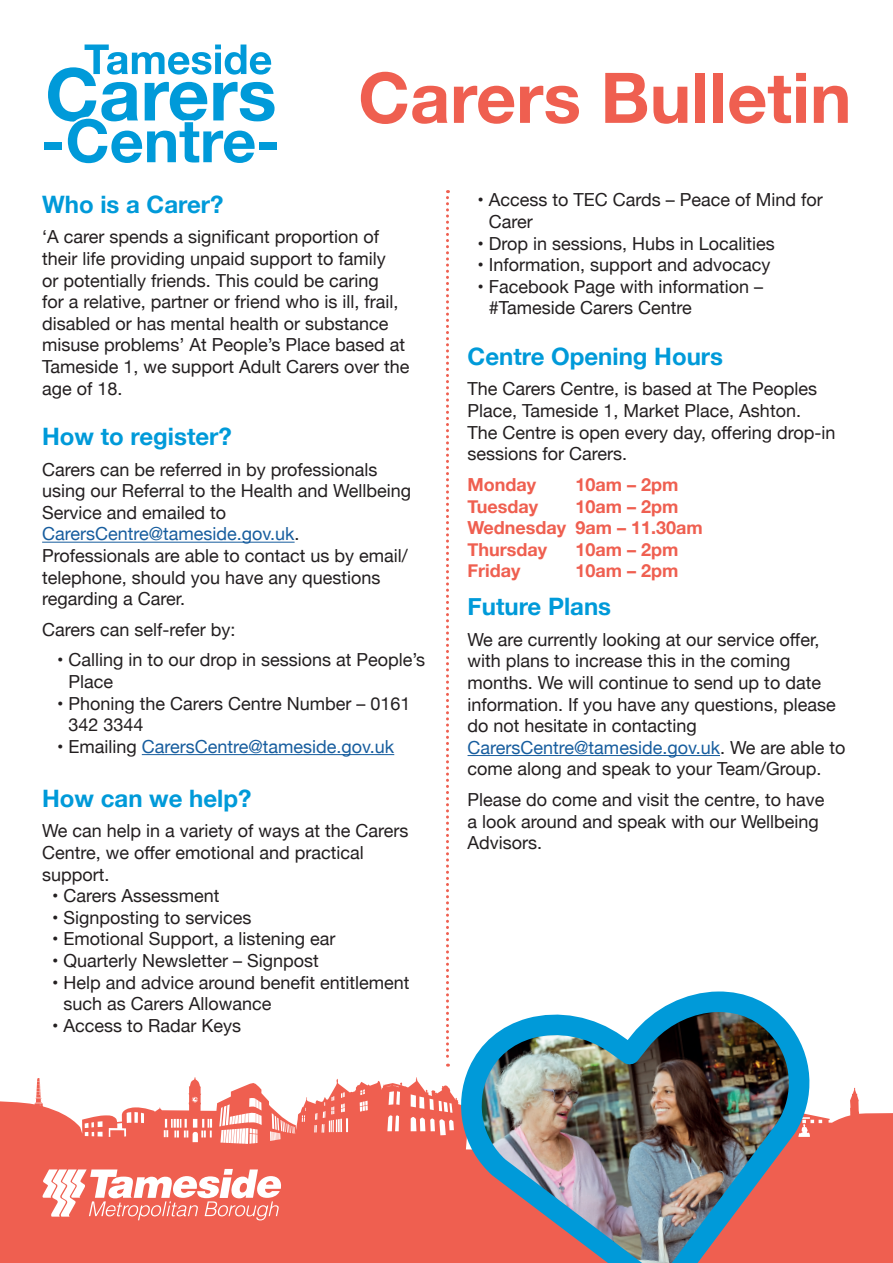
<style>
.page{position:relative;width:893px;height:1263px;background:#fff}
.page>*{position:absolute;margin:0;border:0;box-sizing:border-box;transform-origin:0 0}
.t1{font:700 69.9px "Helvetica Neue";color:#ef5f50}
.t2{font:700 24px "Helvetica Neue";color:#009ad9}
.t3{font:18px/21.6px "Helvetica Neue";color:#231f20}
.t4{font:700 18px/21.6px "Helvetica Neue";color:#ef5f50}
.t5{font:18px "Helvetica Neue";color:#175d9e}
.s1{color:#175d9e}
.s2{color:#231f20}
</style>
<div class="page">
<svg style="left:44px;top:44px;width:231px;height:120px"></svg>
<div style="left:259px;top:142px;width:18px;height:8px;background:#009ad9"></div>
<svg style="left:0;top:1077px;width:893px;height:78px;fill:#ef5f50"></svg>
<div style="left:0;top:1155px;width:893px;height:108px;background:#ef5f50"></div>
<svg style="left:42px;top:1169px;width:239px;height:51px"></svg>
<img style="left:453px;top:991px;width:364px;height:272px">
<hr style="left:42px;top:542px;width:253px;height:1px;background:#175d9e">
<hr style="left:142px;top:754px;width:252px;height:1px;background:#175d9e">
<hr style="left:468px;top:755px;width:252px;height:1px;background:#175d9e">
<svg style="left:446px;top:190px;width:3px;height:876px"></svg>
<h1 class="t1" style="left:358px;top:43px;width:495px">Carers Bulletin</h1>
<h2 class="t2" style="left:42px;top:185px;width:183px">Who is a Carer?</h2>
<p class="t3" style="left:42px;top:227px;width:369px">‘A carer spends a significant proportion of their life providing unpaid support to family<br>or potentially friends. This could be caring<br>for a relative, partner or friend who is ill, frail, disabled or has mental health or substance misuse problems’ At People’s Place based at Tameside 1, we support Adult Carers over the age of 18.</p>
<h2 class="t2" style="left:42px;top:418px;width:191px">How to register?</h2>
<p class="t3" style="left:42px;top:459px;width:371px">Carers can be referred in by professionals using our Referral to the Health and Wellbeing Service and emailed to <span class="s1">CarersCentre@tameside.gov.uk</span>.<br>Professionals are able to contact us by email/ telephone, should you have any questions regarding a Carer.</p>
<p class="t3" style="left:42px;top:620px;width:195px">Carers can self-refer by:</p>
<p class="t3" style="left:68px;top:650px;width:358px;text-indent:-11px">• Calling in to our drop in sessions at People’s<br>Place</p>
<p class="t3" style="left:68px;top:693px;width:344px;text-indent:-11px">• Phoning the Carers Centre Number – 0161<br>342 3344</p>
<p class="t5" style="left:57px;top:733px;width:339px"><span class="s2">• Emailing</span> CarersCentre@tameside.gov.uk</p>
<h2 class="t2" style="left:42px;top:779px;width:211px">How can we help?</h2>
<p class="t3" style="left:42px;top:821px;width:368px">We can help in a variety of ways at the Carers<br>Centre, we offer emotional and practical support.</p>
<p class="t3" style="left:52px;top:886px;width:169px">• Carers Assessment</p>
<p class="t3" style="left:52px;top:908px;width:201px">• Signposting to services</p>
<p class="t3" style="left:52px;top:929px;width:285px">• Emotional Support, a listening ear</p>
<p class="t3" style="left:52px;top:951px;width:268px">• Quarterly Newsletter – Signpost</p>
<p class="t3" style="left:63px;top:972px;width:348px;text-indent:-11px">• Help and advice around benefit entitlement such as Carers Allowance</p>
<p class="t3" style="left:52px;top:1016px;width:190px">• Access to Radar Keys</p>
<p class="t3" style="left:489px;top:190px;width:336px;text-indent:-11px">• Access to TEC Cards – Peace of Mind for<br>Carer</p>
<p class="t3" style="left:478px;top:233px;width:299px">• Drop in sessions, Hubs in Localities</p>
<p class="t3" style="left:478px;top:255px;width:295px">• Information, support and advocacy</p>
<p class="t3" style="left:489px;top:277px;width:276px;text-indent:-11px">• Facebook Page with information – #Tameside Carers Centre</p>
<h2 class="t2" style="left:468px;top:337px;width:257px">Centre Opening Hours</h2>
<p class="t3" style="left:468px;top:379px;width:369px">The Carers Centre, is based at The Peoples Place, Tameside 1, Market Place, Ashton.<br>The Centre is open every day, offering drop-in sessions for Carers.</p>
<p class="t4" style="left:468px;top:474px;width:70px">Monday</p>
<p class="t4" style="left:576px;top:474px;width:104px">10am – 2pm</p>
<p class="t4" style="left:468px;top:496px;width:72px">Tuesday</p>
<p class="t4" style="left:468px;top:496px;width:237px;text-indent:108px">10am – 2pm<br>Wednesday 9am – 11.30am<br>Thursday</p>
<p class="t4" style="left:576px;top:539px;width:104px">10am – 2pm</p>
<p class="t4" style="left:468px;top:561px;width:54px">Friday</p>
<p class="t4" style="left:576px;top:561px;width:104px">10am – 2pm</p>
<h2 class="t2" style="left:468px;top:588px;width:145px">Future Plans</h2>
<p class="t3" style="left:468px;top:629px;width:379px">We are currently looking at our service offer, with plans to increase this in the coming months. We will continue to send up to date information. If you have any questions, please do not hesitate in contacting <span class="s1">CarersCentre@tameside.gov.uk</span>. We are able to come along and speak to your Team/Group.</p>
<p class="t3" style="left:468px;top:790px;width:358px">Please do come and visit the centre, to have a look around and speak with our Wellbeing<br>Advisors.</p>
</div>
